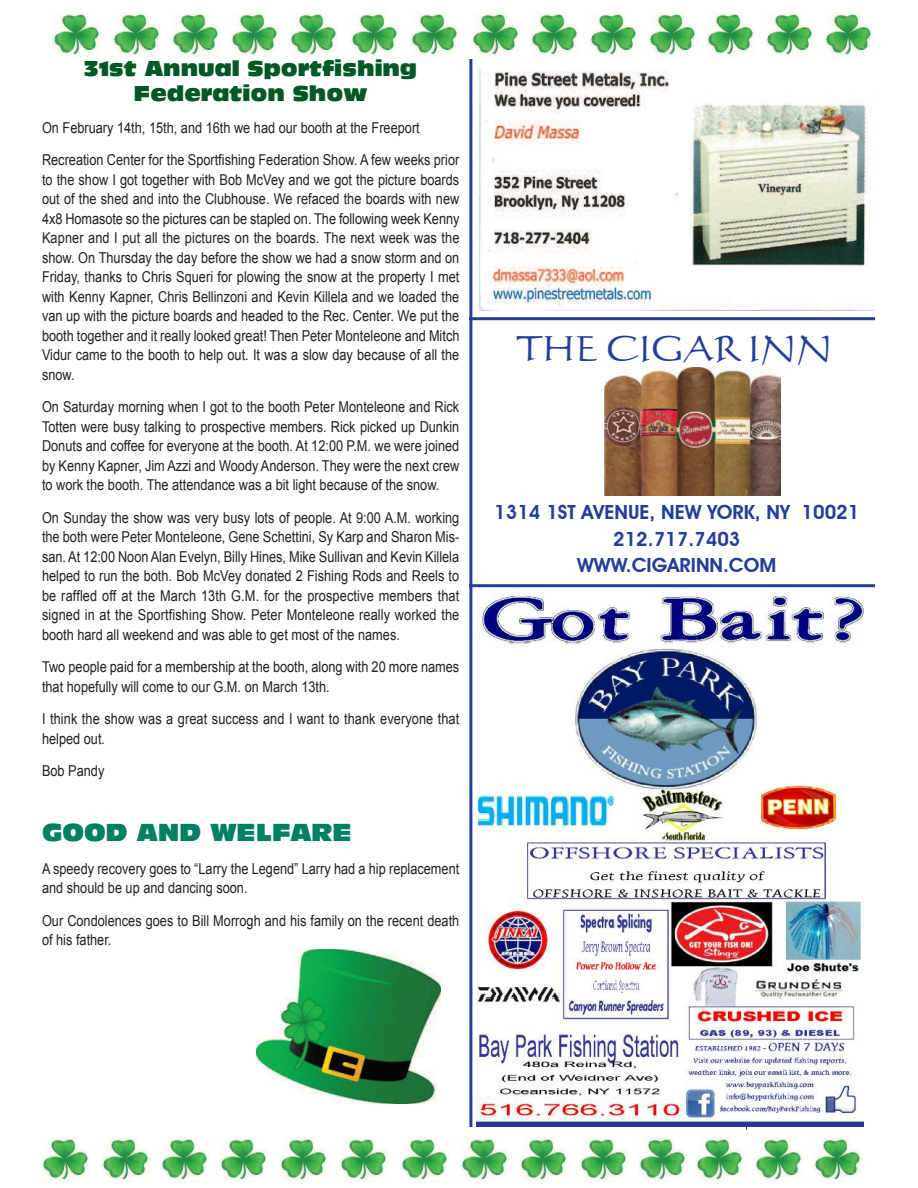
<style>
.page{position:relative;width:918px;height:1188px;background:#fff}
.page>*{position:absolute;margin:0;border:0;box-sizing:border-box;transform-origin:0 0}
.t1{font:34.5px "Calligraphic 421 BT Roman B";color:#233e99}
.t2{font:24px "Antique Olive Nord";color:#008063;scale:.85 1}
.t3{font:21px/24.9px "Antique Olive Std Nord";color:#005825;text-align:center;scale:.85 1}
.t4{font:600 19.5px/26.1px "Avant Garde IT Cby BT";color:#233e99;text-align:center}
.t5{font:15px/19.5px "Arial";color:#231f20;scale:.85 1}
</style>
<div class="page">
<img style="left:477px;top:591px;width:387px;height:539px">
<img style="left:605px;top:367px;width:175px;height:129px">
<hr style="left:469px;top:44px;width:3px;height:1092px;background:#233e99">
<hr style="left:469px;top:317px;width:406px;height:3px;background:#233e99">
<hr style="left:469px;top:584px;width:406px;height:3px;background:#233e99">
<img style="left:479px;top:69px;width:392px;height:241px">
<img style="left:52px;top:12px;width:48px;height:44px">
<img style="left:112px;top:12px;width:48px;height:44px">
<img style="left:171px;top:12px;width:48px;height:44px">
<img style="left:230px;top:12px;width:48px;height:44px">
<img style="left:290px;top:12px;width:48px;height:44px">
<img style="left:350px;top:12px;width:48px;height:44px">
<img style="left:411px;top:12px;width:48px;height:44px">
<div style="left:463px;top:2px;width:59px;height:57px;background:#fff"></div>
<img style="left:471px;top:12px;width:48px;height:44px">
<img style="left:530px;top:12px;width:48px;height:44px">
<img style="left:590px;top:12px;width:48px;height:44px">
<img style="left:649px;top:12px;width:48px;height:44px">
<img style="left:706px;top:12px;width:48px;height:44px">
<img style="left:765px;top:12px;width:48px;height:44px">
<img style="left:824px;top:12px;width:48px;height:44px">
<img style="left:42px;top:1137px;width:48px;height:44px">
<img style="left:102px;top:1137px;width:48px;height:44px">
<img style="left:161px;top:1137px;width:48px;height:44px">
<img style="left:220px;top:1137px;width:48px;height:44px">
<img style="left:279px;top:1137px;width:48px;height:44px">
<img style="left:340px;top:1137px;width:48px;height:44px">
<img style="left:400px;top:1137px;width:48px;height:44px">
<div style="left:453px;top:1127px;width:58px;height:57px;background:#fff"></div>
<img style="left:461px;top:1137px;width:48px;height:44px">
<div style="left:512px;top:1127px;width:58px;height:57px;background:#fff"></div>
<img style="left:520px;top:1137px;width:48px;height:44px">
<div style="left:571px;top:1127px;width:58px;height:57px;background:#fff"></div>
<img style="left:579px;top:1137px;width:48px;height:44px">
<div style="left:630px;top:1127px;width:59px;height:57px;background:#fff"></div>
<img style="left:638px;top:1137px;width:48px;height:44px">
<div style="left:688px;top:1127px;width:58px;height:57px;background:#fff"></div>
<img style="left:696px;top:1137px;width:48px;height:44px">
<div style="left:747px;top:1127px;width:58px;height:57px;background:#fff"></div>
<img style="left:755px;top:1137px;width:48px;height:44px">
<div style="left:806px;top:1127px;width:58px;height:57px;background:#fff"></div>
<img style="left:814px;top:1137px;width:48px;height:44px">
<img style="left:256px;top:950px;width:185px;height:153px">
<h3 class="t3" style="left:84px;top:57px;width:393px">31st Annual Sportfishing<br>Federation Show</h3>
<p class="t5" style="left:42px;top:112px;width:493px;line-height:32.4px">On February 14th, 15th, and 16th we had our booth at the Freeport<br>Recreation Center for the Sportfishing Federation Show. A few weeks prior</p>
<p class="t5" style="left:42px;top:170px;width:493px;text-align:justify">to the show I got together with Bob McVey and we got the picture boards out of the shed and into the Clubhouse. We refaced the boards with new 4x8 Homasote so the pictures can be stapled on. The following week Kenny Kapner and I put all the pictures on the boards. The next week was the show. On Thursday the day before the show we had a snow storm and on Friday, thanks to Chris Squeri for plowing the snow at the property I met with Kenny Kapner, Chris Bellinzoni and Kevin Killela and we loaded the van up with the picture boards and headed to the Rec. Center. We put the booth together and it really looked great! Then Peter Monteleone and Mitch Vidur came to the booth to help out. It was a slow day because of all the snow.</p>
<p class="t5" style="left:42px;top:397px;width:492px;text-align:justify">On Saturday morning when I got to the booth Peter Monteleone and Rick Totten were busy talking to prospective members. Rick picked up Dunkin Donuts and coffee for everyone at the booth. At 12:00 P.M. we were joined by Kenny Kapner, Jim Azzi and Woody Anderson. They were the next crew to work the booth. The attendance was a bit light because of the snow.</p>
<p class="t5" style="left:42px;top:508px;width:493px;text-align:justify">On Sunday the show was very busy lots of people. At 9:00 A.M. working the both were Peter Monteleone, Gene Schettini, Sy Karp and Sharon Mis&shy;san. At 12:00 Noon Alan Evelyn, Billy Hines, Mike Sullivan and Kevin Killela helped to run the both. Bob McVey donated 2 Fishing Rods and Reels to be raffled off at the March 13th G.M. for the prospective members that signed in at the Sportfishing Show. Peter Monteleone really worked the booth hard all weekend and was able to get most of the names.</p>
<p class="t5" style="left:42px;top:657px;width:492px">Two people paid for a membership at the booth, along with 20 more names that hopefully will come to our G.M. on March 13th.</p>
<p class="t5" style="left:42px;top:709px;width:493px">I think the show was a great success and I want to thank everyone that helped out.</p>
<p class="t5" style="left:42px;top:761px;width:75px">Bob Pandy</p>
<h2 class="t2" style="left:42px;top:823px;width:366px">GOOD AND WELFARE</h2>
<p class="t5" style="left:42px;top:859px;width:492px">A speedy recovery goes to “Larry the Legend” Larry had a hip replacement and should be up and dancing soon.</p>
<p class="t5" style="left:42px;top:911px;width:492px">Our Condolences goes to Bill Morrogh and his family on the recent death of his father.</p>
<h1 class="t1" style="left:517px;top:326px;width:318px">THE CIGAR INN</h1>
<h3 class="t4" style="left:494px;top:499px;width:367px">1314 1ST AVENUE, NEW YORK, NY 10021<br>212.717.7403<br>WWW.CIGARINN.COM</h3>
</div>
